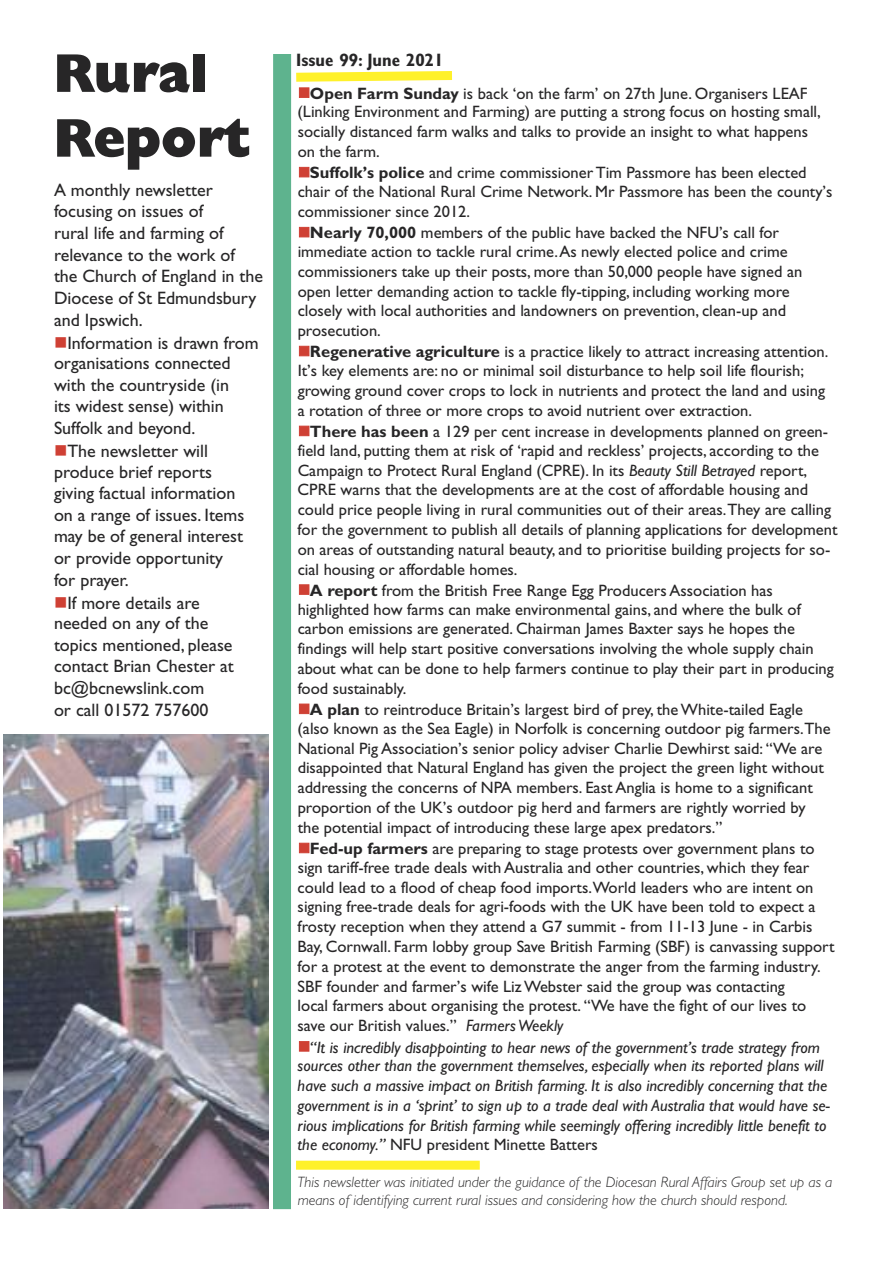
<style>
.page{position:relative;width:893px;height:1263px;background:#fff}
.page>*{position:absolute;margin:0;border:0;box-sizing:border-box;transform-origin:0 0}
.t1{font:54px/64.8px "Gill Sans Extra Bold Display";color:#272627}
.t2{font:18px/21.3px "Gill Sans";color:#272627}
.t3{font:700 condensed 18px "Gill Sans";color:#272627}
.t4{font:16.5px/19.6px "Gill Sans";color:#272627}
.t5{font:italic 16.5px/19.6px "Gill Sans";color:#272627}
.t6{font:italic 300 15px/18px "Gill Sans";color:#272627}
.s1{color:#cf4034}
.s2{font-weight:700}
.s3{font-style:italic}
.s4{font-style:normal}
</style>
<div class="page">
<div style="left:273px;top:54px;width:18px;height:1155px;background:#5eb38e"></div>
<img style="left:3px;top:734px;width:266px;height:475px">
<svg style="left:291px;top:66px;width:162px;height:20px"></svg>
<div style="left:296px;top:1161px;width:184px;height:9px;background:#fff12a"></div>
<h1 class="t1" style="left:54px;top:47px;width:200px">Rural<br>Report</h1>
<p class="t2" style="left:54px;top:181px;width:211px">A monthly newsletter focusing on issues of<br>rural life and farming of relevance to the work of<br>the Church of England in the<br>Diocese of St Edmundsbury and Ipswich.</p>
<p class="t2" style="left:54px;top:334px;width:206px"><span class="s1">■</span>Information is drawn from organisations connected with the countryside (in<br>its widest sense) within<br>Suffolk and beyond.</p>
<p class="t2" style="left:54px;top:442px;width:192px"><span class="s1">■</span>The newsletter will produce brief reports giving factual information on a range of issues. Items may be of general interest or provide opportunity for prayer.</p>
<p class="t2" style="left:54px;top:594px;width:181px"><span class="s1">■</span>If more details are needed on any of the topics mentioned, please contact Brian Chester at bc@bcnewslink.com<br>or call 01572 757600</p>
<p class="t3" style="left:296px;top:53px;width:149px">Issue 99: June 2021</p>
<p class="t4" style="left:298px;top:85px;width:525px"><span class="s1">■</span><span class="s2">Open Farm Sunday</span> is back ‘on the farm’ on 27th June. Organisers LEAF (Linking Environment and Farming) are putting a strong focus on hosting small, socially distanced farm walks and talks to provide an insight to what happens on the farm.</p>
<p class="t4" style="left:298px;top:165px;width:536px;line-height:19.2px"><span class="s1">■</span><span class="s2">Suffolk’s police</span> and crime commissioner Tim Passmore has been elected chair of the National Rural Crime Network. Mr Passmore has been the county’s commissioner since 2012.</p>
<p class="t4" style="left:298px;top:224px;width:506px"><span class="s1">■</span><span class="s2">Nearly 70,000</span> members of the public have backed the NFU’s call for immediate action to tackle rural crime.As newly elected police and crime commissioners take up their posts, more than 50,000 people have signed an open letter demanding action to tackle fly-tipping, including working more closely with local authorities and landowners on prevention, clean-up and prosecution.</p>
<p class="t4" style="left:298px;top:344px;width:532px"><span class="s1">■</span><span class="s2">Regenerative agriculture</span> is a practice likely to attract increasing attention.<br>It’s key elements are: no or minimal soil disturbance to help soil life flourish; growing ground cover crops to lock in nutrients and protect the land and using a rotation of three or more crops to avoid nutrient over extraction.</p>
<p class="t4" style="left:298px;top:423px;width:541px"><span class="s1">■</span><span class="s2">There has been</span> a 129 per cent increase in developments planned on green&shy;field land, putting them at risk of ‘rapid and reckless’ projects, according to the Campaign to Protect Rural England (CPRE). In its <span class="s3">Beauty Still Betrayed</span> report, CPRE warns that the developments are at the cost of affordable housing and could price people living in rural communities out of their areas.They are calling for the government to publish all details of planning applications for development on areas of outstanding natural beauty, and to prioritise building projects for so&shy;cial housing or affordable homes.</p>
<p class="t4" style="left:298px;top:582px;width:538px"><span class="s1">■</span><span class="s2">A report</span> from the British Free Range Egg Producers Association has highlighted how farms can make environmental gains, and where the bulk of carbon emissions are generated. Chairman James Baxter says he hopes the findings will help start positive conversations involving the whole supply chain about what can be done to help farmers continue to play their part in producing food sustainably.</p>
<p class="t4" style="left:298px;top:701px;width:534px"><span class="s1">■</span><span class="s2">A plan</span> to reintroduce Britain’s largest bird of prey, theWhite-tailed Eagle (also known as the Sea Eagle) in Norfolk is concerning outdoor pig farmers.The National Pig Association’s senior policy adviser Charlie Dewhirst said: “We are disappointed that Natural England has given the project the green light without addressing the concerns of NPA members. East Anglia is home to a significant proportion of the UK’s outdoor pig herd and farmers are rightly worried by the potential impact of introducing these large apex predators.”</p>
<p class="t4" style="left:298px;top:840px;width:538px"><span class="s1">■</span><span class="s2">Fed-up farmers</span> are preparing to stage protests over government plans to sign tariff-free trade deals with Australia and other countries, which they fear could lead to a flood of cheap food imports.World leaders who are intent on signing free-trade deals for agri-foods with the UK have been told to expect a frosty reception when they attend a G7 summit - from 11-13 June - in Carbis Bay, Cornwall. Farm lobby group Save British Farming (SBF) is canvassing support for a protest at the event to demonstrate the anger from the farming industry.<br>SBF founder and farmer’s wife LizWebster said the group was contacting<br>local farmers about organising the protest. “We have the fight of our lives to save our British values.” <span class="s3">FarmersWeekly</span></p>
<p class="t5" style="left:298px;top:1039px;width:534px"><span class="s1">■</span>“It is incredibly disappointing to hear news of the government’s trade strategy from sources other than the government themselves, especially when its reported plans will have such a massive impact on British farming. It is also incredibly concerning that the government is in a ‘sprint’ to sign up to a trade deal with Australia that would have se&shy;rious implications for British farming while seemingly offering incredibly little benefit to the economy.” <span class="s4">NFU president Minette Batters</span></p>
<p class="t6" style="left:298px;top:1174px;width:536px">This newsletter was initiated under the guidance of the Diocesan Rural Affairs Group set up as a means of identifying current rural issues and considering how the church should respond.</p>
</div>
